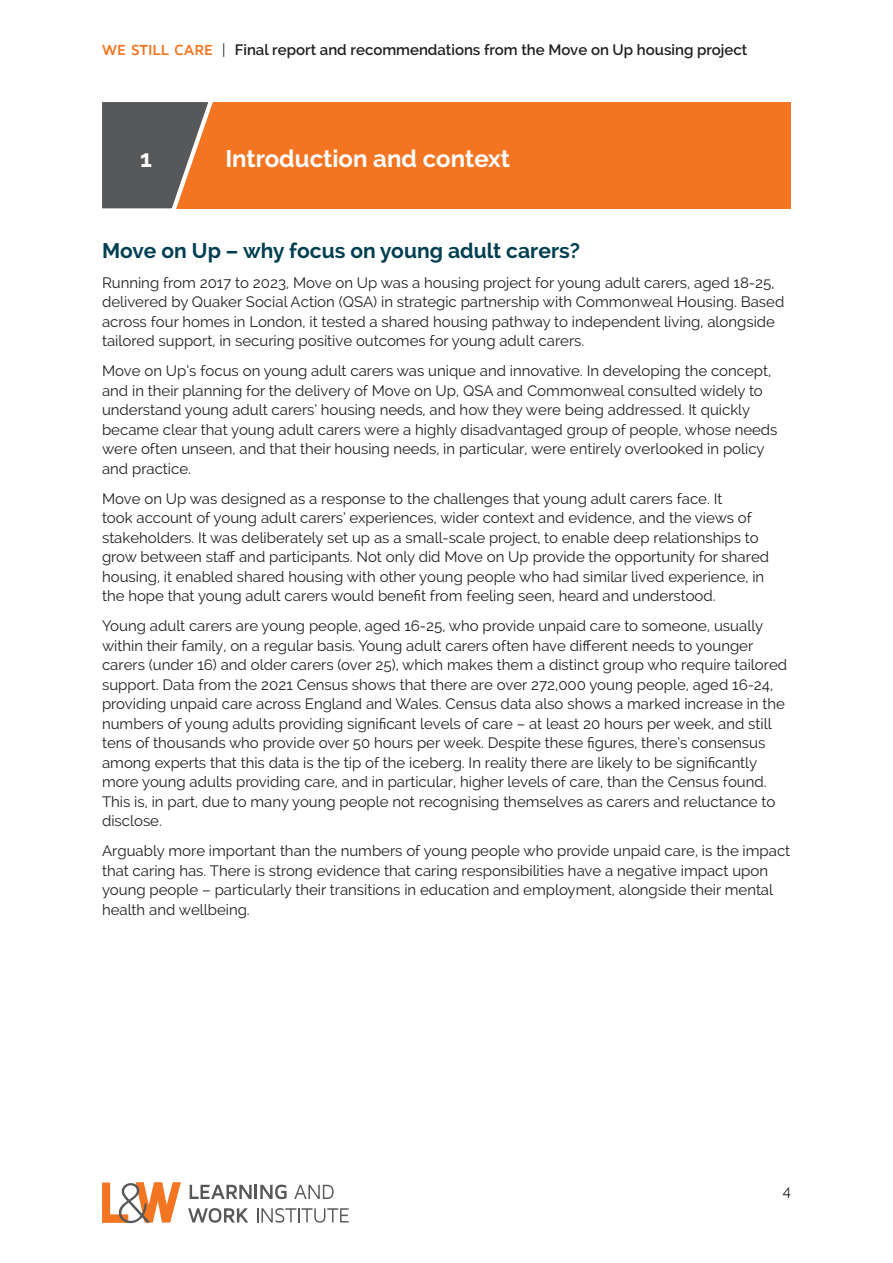
<style>
.page{position:relative;width:893px;height:1263px;background:#fff}
.page>*{position:absolute;margin:0;border:0;box-sizing:border-box;transform-origin:0 0}
.H1_ALT{font:700 24px "Raleway";color:#fff}
.Head_2{font:700 21px "Raleway";color:#003f52}
.body{font:15px/19.5px "Raleway";color:#231f20}
.t1{font:600 15px "Raleway";color:#231f20}
.s1{font-family:"Maven Pro";font-weight:700;color:#f47521}
.s2{font-weight:400}
</style>
<div class="page">
<svg style="left:190px;top:1184px;width:97px;height:15px"></svg>
<svg style="left:294px;top:1185px;width:40px;height:14px"></svg>
<svg style="left:188px;top:1208px;width:60px;height:15px"></svg>
<svg style="left:257px;top:1208px;width:92px;height:15px"></svg>
<svg style="left:102px;top:1182px;width:79px;height:41px"></svg>
<div style="left:102px;top:102px;width:689px;height:106px;background:#f47521"></div>
<svg style="left:102px;top:102px;width:115px;height:107px"></svg>
<p class="t1" style="left:102px;top:41px;width:647px"><span class="s1">WE STILL CARE</span> <span class="s2">|</span> Final report and recommendations from the Move on Up housing project</p>
<p class="H1_ALT" style="left:140px;top:145px;width:13px">1</p>
<p class="H1_ALT" style="left:225px;top:145px;width:286px">Introduction and context</p>
<p class="Head_2" style="left:102px;top:238px;width:479px">Move on Up – why focus on young adult carers?</p>
<p class="body" style="left:102px;top:273px;width:684px">Running from 2017 to 2023, Move on Up was a housing project for young adult carers, aged 18-25, delivered by Quaker Social Action (QSA) in strategic partnership with Commonweal Housing. Based across four homes in London, it tested a shared housing pathway to independent living, alongside tailored support, in securing positive outcomes for young adult carers.</p>
<p class="body" style="left:102px;top:361px;width:677px">Move on Up’s focus on young adult carers was unique and innovative. In developing the concept, and in their planning for the delivery of Move on Up, QSA and Commonweal consulted widely to understand young adult carers’ housing needs, and how they were being addressed. It quickly became clear that young adult carers were a highly disadvantaged group of people, whose needs were often unseen, and that their housing needs, in particular, were entirely overlooked in policy and practice.</p>
<p class="body" style="left:102px;top:489px;width:669px">Move on Up was designed as a response to the challenges that young adult carers face. It<br>took account of young adult carers’ experiences, wider context and evidence, and the views of stakeholders. It was deliberately set up as a small-scale project, to enable deep relationships to grow between staff and participants. Not only did Move on Up provide the opportunity for shared housing, it enabled shared housing with other young people who had similar lived experience, in the hope that young adult carers would benefit from feeling seen, heard and understood.</p>
<p class="body" style="left:102px;top:616px;width:687px">Young adult carers are young people, aged 16-25, who provide unpaid care to someone, usually within their family, on a regular basis. Young adult carers often have different needs to younger carers (under 16) and older carers (over 25), which makes them a distinct group who require tailored support. Data from the 2021 Census shows that there are over 272,000 young people, aged 16-24, providing unpaid care across England and Wales. Census data also shows a marked increase in the numbers of young adults providing significant levels of care – at least 20 hours per week, and still tens of thousands who provide over 50 hours per week. Despite these figures, there’s consensus among experts that this data is the tip of the iceberg. In reality there are likely to be significantly more young adults providing care, and in particular, higher levels of care, than the Census found.<br>This is, in part, due to many young people not recognising themselves as carers and reluctance to disclose.</p>
<p class="body" style="left:102px;top:841px;width:690px">Arguably more important than the numbers of young people who provide unpaid care, is the impact that caring has. There is strong evidence that caring responsibilities have a negative impact upon young people – particularly their transitions in education and employment, alongside their mental health and wellbeing.</p>
<p class="body" style="left:783px;top:1181px;width:10px">4</p>
</div>
